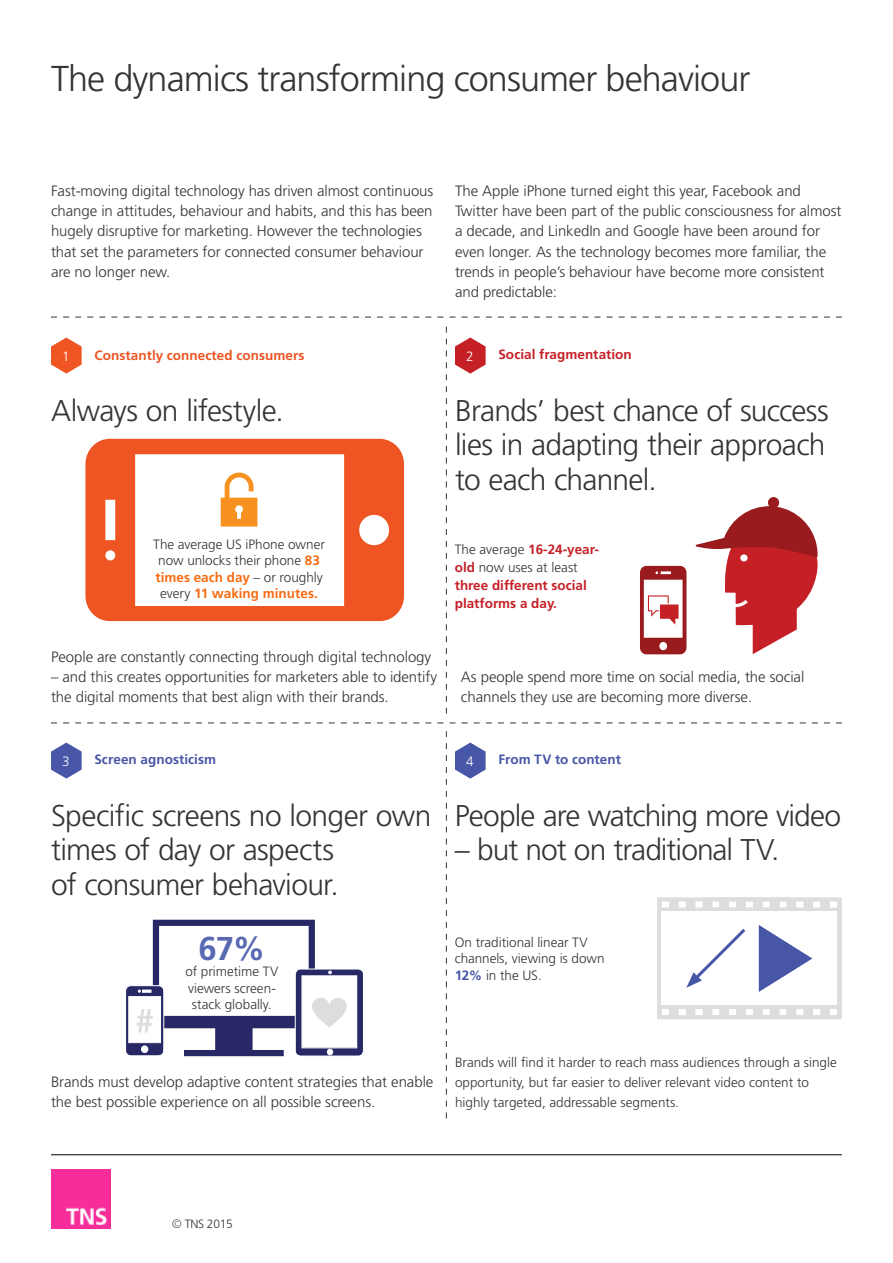
<style>
.page{position:relative;width:893px;height:1263px;background:#fff}
.page>*{position:absolute;margin:0;border:0;box-sizing:border-box;transform-origin:0 0}
.t1{font:300 36px "Frutiger LT Std";letter-spacing:-.025em;color:#343433}
.t2{font:700 33px "Frutiger LT Std";color:#5869b2}
.t3{font:300 30px/34.5px "Frutiger LT Std";letter-spacing:-.025em;color:#343433}
.t4{font:300 15px/20.2px "Frutiger LT Std";letter-spacing:-.005em;color:#343433}
.t5{font:300 13.5px/16.5px "Frutiger LT Std";color:#343433}
.t6{font:700 13.5px/18px "Frutiger LT Std";color:#c52026}
.t7{font:700 13.5px "Frutiger LT Std";letter-spacing:.005em;color:#4756a6}
.t8{font:700 13.5px "Frutiger LT Std";letter-spacing:.005em;color:#ee5523}
.t9{font:300 13.5px "Frutiger LT Std";color:#fff}
.t10{font:300 12px "Frutiger LT Std";letter-spacing:-.025em;color:#343433}
.s1{font-weight:700;color:#f86b12}
.s2{font-weight:300;color:#343433}
.s3{font-weight:700;color:#4756a6}
.s4{font-family:"DIN Pro"}
</style>
<div class="page">
<hr style="left:51px;top:1154px;width:791px;height:1px;background:#000">
<img style="left:51px;top:1169px;width:60px;height:60px">
<svg style="left:51px;top:317px;width:791px;height:1px"></svg>
<svg style="left:51px;top:723px;width:791px;height:1px"></svg>
<svg style="left:446px;top:327px;width:1px;height:387px"></svg>
<svg style="left:446px;top:731px;width:1px;height:387px"></svg>
<svg style="left:51px;top:338px;width:31px;height:36px"></svg>
<svg style="left:455px;top:743px;width:31px;height:36px"></svg>
<svg style="left:51px;top:743px;width:31px;height:36px"></svg>
<svg style="left:85px;top:439px;width:319px;height:182px"></svg>
<svg style="left:221px;top:473px;width:36px;height:54px"></svg>
<svg style="left:125px;top:920px;width:238px;height:136px"></svg>
<svg style="left:455px;top:338px;width:31px;height:36px"></svg>
<svg style="left:640px;top:566px;width:46px;height:88px"></svg>
<svg style="left:696px;top:497px;width:122px;height:157px"></svg>
<svg style="left:657px;top:897px;width:185px;height:122px"></svg>
<h1 class="t1" style="left:51px;top:58px;width:701px">The dynamics transforming consumer behaviour</h1>
<p class="t4" style="left:51px;top:181px;width:384px">Fast-moving digital technology has driven almost continuous change in attitudes, behaviour and habits, and this has been hugely disruptive for marketing. However the technologies that set the parameters for connected consumer behaviour are no longer new.</p>
<p class="t4" style="left:455px;top:181px;width:388px">The Apple iPhone turned eight this year, Facebook and Twitter have been part of the public consciousness for almost a decade, and LinkedIn and Google have been around for even longer. As the technology becomes more familiar, the trends in people’s behaviour have become more consistent and predictable:</p>
<p class="t9" style="left:62px;top:348px;width:9px">1</p>
<p class="t8" style="left:94px;top:347px;width:212px">Constantly connected consumers</p>
<h3 class="t3" style="left:51px;top:394px;width:234px">Always on lifestyle.</h3>
<p class="t9" style="left:466px;top:348px;width:9px">2</p>
<p class="t6" style="left:498px;top:345px;width:135px">Social fragmentation</p>
<h3 class="t3" style="left:455px;top:394px;width:375px;text-align:justify">Brands’ best chance of success lies in adapting their approach to each channel.</h3>
<p class="t5" style="left:153px;top:536px;width:173px;text-align:center">The average US iPhone owner now unlocks their phone <span class="s1">83 times each day</span> – or roughly every <span class="s1">11 waking minutes.</span></p>
<p class="t4" style="left:51px;top:646px;width:382px">People are constantly connecting through digital technology</p>
<p class="t4" style="left:51px;top:667px;width:387px">– and this creates opportunities for marketers able to identify the digital moments that best align with their brands.</p>
<p class="t6" style="left:455px;top:540px;width:146px"><span class="s2">The average</span> 16-24-year&shy;old <span class="s2">now uses at least </span>three different social platforms a day.</p>
<p class="t4" style="left:461px;top:667px;width:345px">As people spend more time on social media, the social channels they use are becoming more diverse.</p>
<p class="t9" style="left:62px;top:753px;width:9px">3</p>
<p class="t7" style="left:94px;top:751px;width:123px">Screen agnosticism</p>
<p class="t9" style="left:466px;top:753px;width:9px">4</p>
<p class="t7" style="left:498px;top:751px;width:124px">From TV to content</p>
<h3 class="t3" style="left:51px;top:799px;width:382px">Specific screens no longer own times of day or aspects<br>of consumer behaviour.</h3>
<h3 class="t3" style="left:455px;top:799px;width:388px">People are watching more video</h3>
<h3 class="t3" style="left:455px;top:833px;width:326px">– but not on traditional TV.</h3>
<h2 class="t2" style="left:198px;top:929px;width:68px">67%</h2>
<p class="t5" style="left:188px;top:980px;width:89px">viewers screen&shy;stack globally.</p>
<p class="t5" style="left:185px;top:963px;width:95px">of primetime TV</p>
<p class="t4" style="left:51px;top:1072px;width:384px">Brands must develop adaptive content strategies that enable the best possible experience on all possible screens.</p>
<p class="t5" style="left:455px;top:934px;width:151px">On traditional linear TV channels, viewing is down<br><span class="s3">12%</span> in the US.</p>
<p class="t5" style="left:455px;top:1052px;width:383px;line-height:20.2px">Brands will find it harder to reach mass audiences through a single opportunity, but far easier to deliver relevant video content to highly targeted, addressable segments.</p>
<p class="t10" style="left:171px;top:1217px;width:63px"><span class="s4">©</span> TNS 2015</p>
</div>
